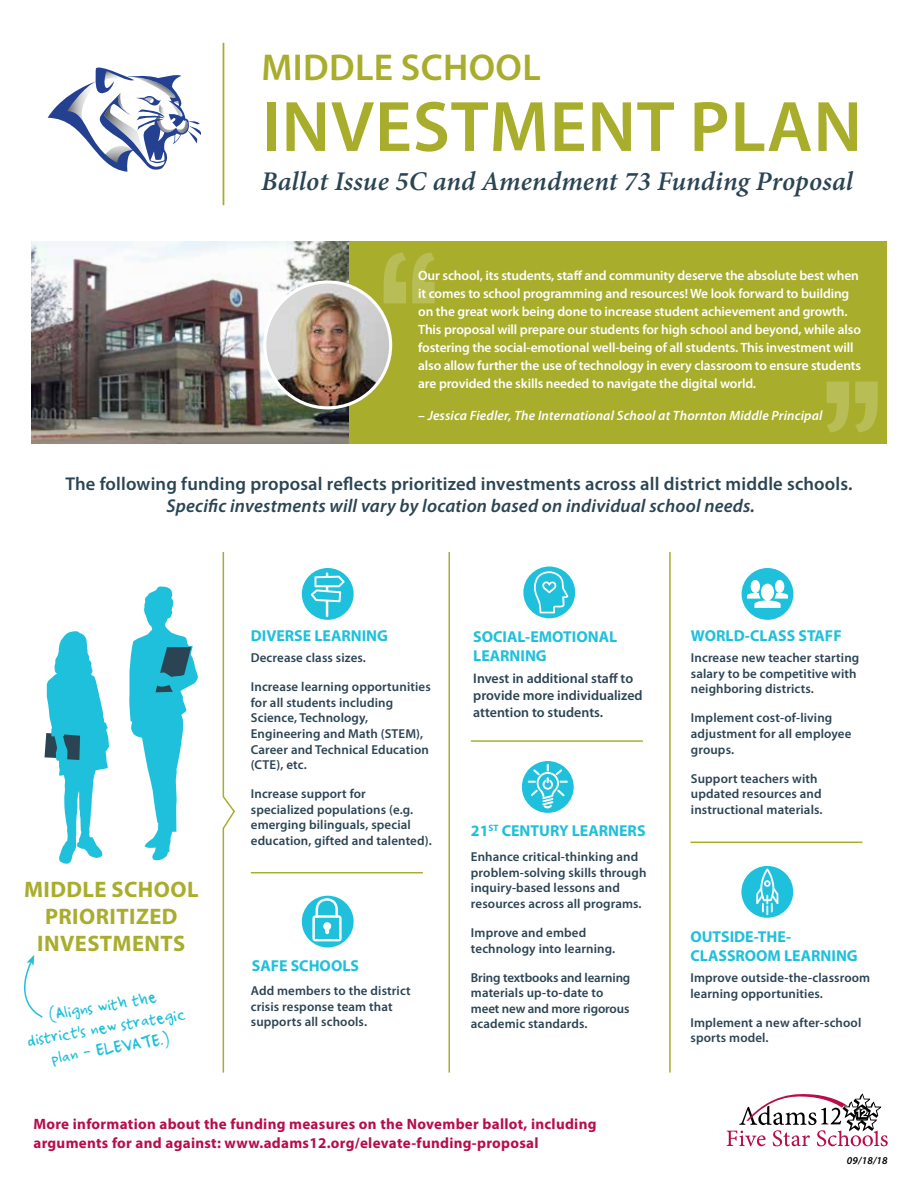
<style>
.page{position:relative;width:918px;height:1188px;background:#fff}
.page>*{position:absolute;margin:0;border:0;box-sizing:border-box;transform-origin:0 0}
.t1{font:600 72px "Myriad Pro";letter-spacing:.01em;color:#a8ad2c}
.t2{font:600 37.5px "Myriad Pro";letter-spacing:.01em;color:#a8ad2c}
.t3{font:italic 600 27px "Minion Pro";letter-spacing:.005em;color:#2b4453}
.t4{font:700 22.5px/27px "Myriad Pro";letter-spacing:.02em;color:#a8ad2c;text-align:center}
.t5{font:600 18.6px "Myriad Pro";letter-spacing:.01em;color:#2b4453}
.t6{font:italic 600 18.6px "Myriad Pro";letter-spacing:.01em;color:#2b4453}
.t7{font:18px/21.6px "Ampersand";color:#1fc0db;text-align:center}
.t8{font:700 15.9px/19px "Myriad Pro";color:#1fc0db}
.t9{font:700 15px/19.5px "Myriad Pro";letter-spacing:.02em;color:#b80c4b}
.t10{font:600 13.95px/16.6px "Myriad Pro";color:#2b4453}
.t11{font:600 13.5px/18px "Myriad Pro";letter-spacing:-.01em;color:#fff}
.t12{font:italic 600 13.5px "Myriad Pro";letter-spacing:.01em;color:#fff}
.t13{font:600 12.9px/15.6px "Myriad Pro";letter-spacing:.01em;color:#2b4453}
.t14{font:600 12.9px/15.6px "Myriad Pro";letter-spacing:-.01em;color:#2b4453}
.t15{font:italic 600 10.5px "Myriad Pro";color:#000}
</style>
<div class="page">
<svg style="left:48px;top:68px;width:153px;height:104px"></svg>
<div style="left:349px;top:241px;width:538px;height:202px;background:#a8ad2c"></div>
<img style="left:31px;top:241px;width:318px;height:202px">
<svg style="left:384px;top:253px;width:22px;height:50px"></svg>
<svg style="left:412px;top:253px;width:23px;height:50px"></svg>
<svg style="left:855px;top:382px;width:23px;height:50px"></svg>
<svg style="left:826px;top:382px;width:23px;height:50px"></svg>
<img style="left:265px;top:282px;width:126px;height:126px;border-radius:63px">
<div style="left:263px;top:280px;width:129px;height:129px;border:3px solid #fff;border-radius:50%"></div>
<svg style="left:45px;top:631px;width:64px;height:233px"></svg>
<div style="left:522px;top:761px;width:52px;height:52px;background:#1fc0db;border-radius:50%"></div>
<svg style="left:528px;top:764px;width:40px;height:44px"></svg>
<div style="left:741px;top:866px;width:52px;height:52px;background:#1fc0db;border-radius:50%"></div>
<svg style="left:756px;top:868px;width:22px;height:47px"></svg>
<div style="left:302px;top:568px;width:52px;height:52px;background:#1fc0db;border-radius:50%"></div>
<svg style="left:311px;top:572px;width:34px;height:45px"></svg>
<div style="left:302px;top:896px;width:52px;height:52px;background:#1fc0db;border-radius:50%"></div>
<svg style="left:312px;top:898px;width:30px;height:43px"></svg>
<div style="left:523px;top:567px;width:52px;height:51px;background:#1fc0db;border-radius:50%"></div>
<svg style="left:534px;top:571px;width:34px;height:42px"></svg>
<div style="left:742px;top:568px;width:51px;height:52px;background:#1fc0db;border-radius:50%"></div>
<svg style="left:747px;top:580px;width:41px;height:28px"></svg>
<svg style="left:222px;top:552px;width:13px;height:521px"></svg>
<hr style="left:448px;top:552px;width:2px;height:521px;background:#a8ad2c">
<hr style="left:471px;top:740px;width:172px;height:2px;background:#a8ad2c">
<hr style="left:251px;top:872px;width:172px;height:1px;background:#a8ad2c">
<hr style="left:690px;top:842px;width:172px;height:1px;background:#a8ad2c">
<hr style="left:669px;top:552px;width:2px;height:521px;background:#a8ad2c">
<svg style="left:129px;top:586px;width:69px;height:275px"></svg>
<svg style="left:727px;top:1094px;width:161px;height:52px"></svg>
<hr style="left:223px;top:43px;width:1px;height:162px;background:#a8ad2c">
<svg style="left:24px;top:955px;width:19px;height:63px"></svg>
<h2 class="t2" style="left:261px;top:47px;width:281px">MIDDLE SCHOOL</h2>
<h1 class="t1" style="left:262px;top:87px;width:602px">INVESTMENT PLAN</h1>
<h3 class="t3" style="left:261px;top:165px;width:594px">Ballot Issue 5C and Amendment 73 Funding Proposal</h3>
<p class="t11" style="left:418px;top:266px;width:444px">Our school, its students, staff and community deserve the absolute best when it comes to school programming and resources! We look forward to building on the great work being done to increase student achievement and growth.<br>This proposal will prepare our students for high school and beyond, while also fostering the social-emotional well-being of all students. This investment will also allow further the use of technology in every classroom to ensure students are provided the skills needed to navigate the digital world.</p>
<p class="t12" style="left:418px;top:408px;width:406px">– Jessica Fiedler, The International School at Thornton Middle Principal</p>
<h3 class="t5" style="left:65px;top:473px;width:789px">The following funding proposal reflects prioritized investments across all district middle schools.</h3>
<h3 class="t6" style="left:167px;top:496px;width:590px">Specific investments will vary by location based on individual school needs.</h3>
<h3 class="t4" style="left:24px;top:876px;width:176px">MIDDLE SCHOOL<br>PRIORITIZED<br>INVESTMENTS</h3>
<h3 class="t7" style="left:22px;top:1009px;width:162px;rotate:-10deg">(Aligns with the district s new strategic</h3>
<h3 class="t7" style="left:49px;top:1048px;width:121px;rotate:-10deg">plan - ELEVATE.)</h3>
<p class="t8" style="left:251px;top:627px;width:139px">DIVERSE LEARNING</p>
<p class="t13" style="left:251px;top:650px;width:117px">Decrease class sizes.</p>
<p class="t13" style="left:251px;top:679px;width:181px">Increase learning opportunities for all students including<br>Science, Technology,<br>Engineering and Math (STEM),<br>Career and Technical Education (CTE), etc.</p>
<p class="t13" style="left:251px;top:786px;width:183px">Increase support for specialized populations (e.g. emerging bilinguals, special education, gifted and talented).</p>
<p class="t8" style="left:252px;top:957px;width:109px">SAFE SCHOOLS</p>
<p class="t13" style="left:251px;top:983px;width:161px">Add members to the district crisis response team that supports all schools.</p>
<p class="t8" style="left:473px;top:627px;width:145px">SOCIAL-EMOTIONAL<br>LEARNING</p>
<p class="t10" style="left:473px;top:671px;width:171px">Invest in additional staff to provide more individualized attention to students.</p>
<p class="t8" style="left:471px;top:821px;width:176px">21<sup>ST</sup> CENTURY LEARNERS</p>
<p class="t13" style="left:471px;top:849px;width:177px">Enhance critical-thinking and problem-solving skills through inquiry-based lessons and resources across all programs.</p>
<p class="t13" style="left:471px;top:925px;width:146px">Improve and embed technology into learning.</p>
<p class="t14" style="left:471px;top:970px;width:161px">Bring textbooks and learning materials up-to-date to meet new and more rigorous academic standards.</p>
<p class="t9" style="left:33px;top:1114px;width:565px">More information about the funding measures on the November ballot, including arguments for and against: www.adams12.org/elevate-funding-proposal</p>
<p class="t8" style="left:691px;top:627px;width:152px">WORLD-CLASS STAFF</p>
<p class="t13" style="left:691px;top:650px;width:170px">Increase new teacher starting salary to be competitive with neighboring districts.</p>
<p class="t13" style="left:691px;top:710px;width:162px">Implement cost-of-living adjustment for all employee groups.</p>
<p class="t13" style="left:691px;top:771px;width:133px">Support teachers with updated resources and instructional materials.</p>
<p class="t8" style="left:690px;top:927px;width:169px">OUTSIDE-THE-<br>CLASSROOM LEARNING</p>
<p class="t13" style="left:690px;top:970px;width:181px">Improve outside-the-classroom learning opportunities.</p>
<p class="t13" style="left:690px;top:1015px;width:172px">Implement a new after-school sports model.</p>
<p class="t15" style="left:847px;top:1155px;width:43px">09/18/18</p>
</div>
